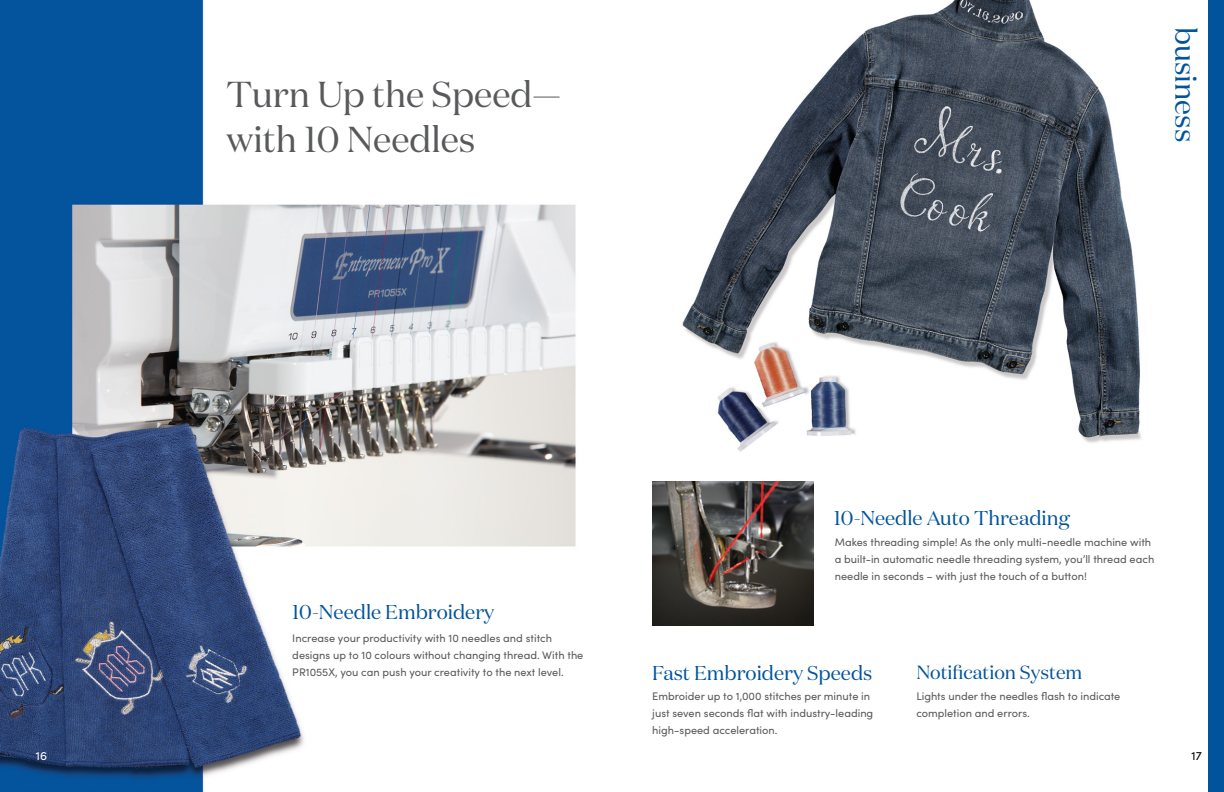
<style>
.page{position:relative;width:1224px;height:792px;background:#fff}
.page>*{position:absolute;margin:0;border:0;box-sizing:border-box;transform-origin:0 0}
.t1{font:36px/44.9px "Domaine Disp";color:#58595b}
.t2{font:29.4px "Domaine Disp";color:#01539c}
.t3{font:20px "Domaine Disp";color:#01539c}
.t4{font:19px "Domaine Disp";color:#01539c}
.t5{font:12px "Sofia Pro";color:#fff}
.t6{font:12px "Sofia Pro";color:#000}
.t7{font:11px/17px "Sofia Pro";color:#58595b}
</style>
<div class="page">
<img style="left:0;top:0;width:576px;height:792px">
<img style="left:678px;top:0;width:463px;height:484px">
<div style="left:1208px;top:0;width:16px;height:792px;background:#01539c"></div>
<img style="left:652px;top:482px;width:161px;height:144px">
<h1 class="t1" style="left:227px;top:72px;width:336px">Turn Up the Speed— with 10 Needles</h1>
<h2 class="t2" style="left:1204px;top:27px;width:117px;rotate:90deg">business</h2>
<h3 class="t3" style="left:292px;top:600px;width:204px">10-Needle Embroidery</h3>
<p class="t7" style="left:292px;top:629px;width:293px">Increase your productivity with 10 needles and stitch designs up to 10 colours without changing thread. With the<br>PR1055X, you can push your creativity to the next level.</p>
<h3 class="t3" style="left:834px;top:505px;width:237px">10-Needle Auto Threading</h3>
<p class="t7" style="left:835px;top:533px;width:321px">Makes threading simple! As the only multi-needle machine with a built-in automatic needle threading system, you’ll thread each needle in seconds – with just the touch of a button!</p>
<h3 class="t3" style="left:652px;top:660px;width:222px">Fast Embroidery Speeds</h3>
<h3 class="t4" style="left:916px;top:660px;width:168px">Notification System</h3>
<p class="t7" style="left:652px;top:687px;width:223px">Embroider up to 1,000 stitches per minute in just seven seconds flat with industry-leading high-speed acceleration.</p>
<p class="t7" style="left:916px;top:687px;width:206px">Lights under the needles flash to indicate completion and errors.</p>
<p class="t5" style="left:36px;top:747px;width:13px">16</p>
<p class="t6" style="left:1192px;top:747px;width:12px">17</p>
</div>
